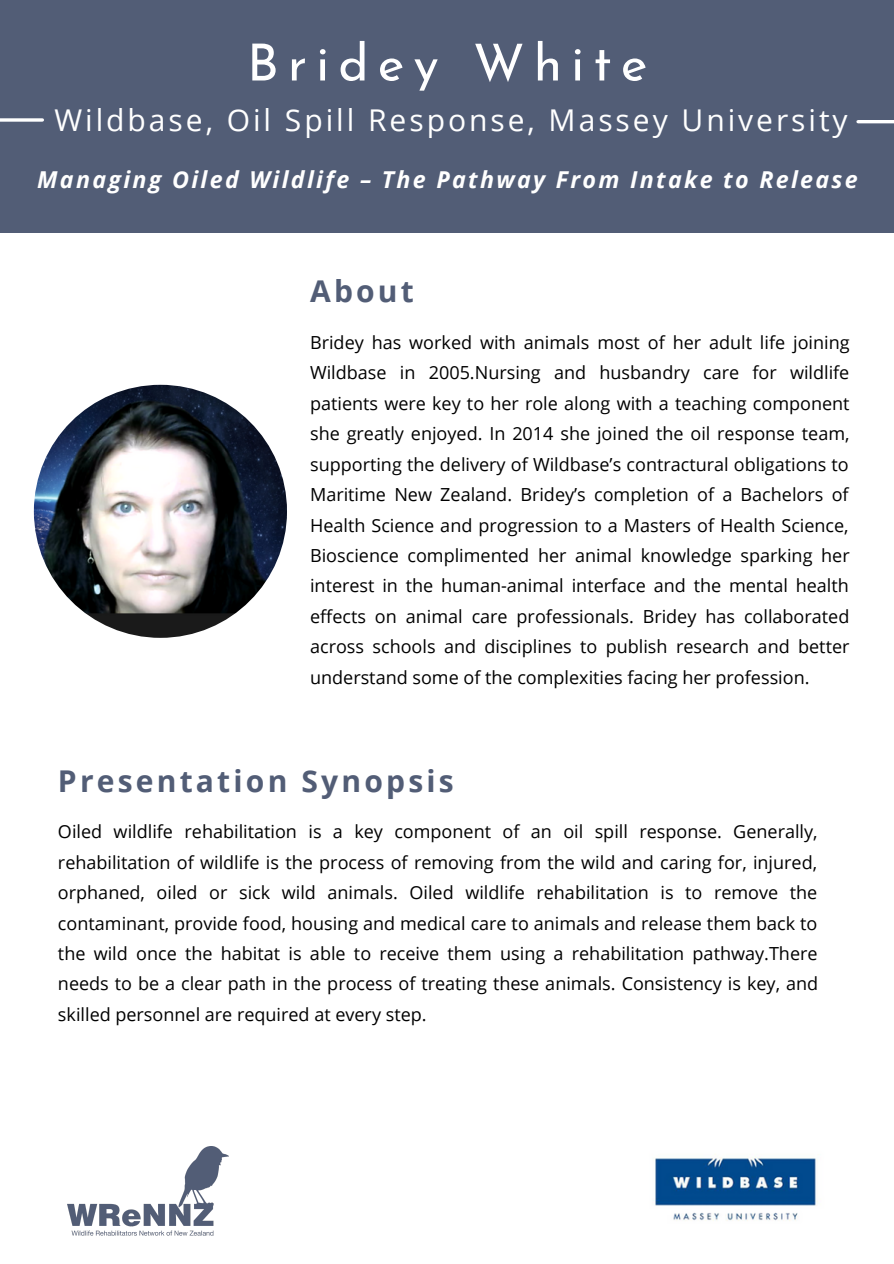
<style>
.page{position:relative;width:894px;height:1264px;background:#fff}
.page>*{position:absolute;margin:0;border:0;box-sizing:border-box;transform-origin:0 0}
.t1{font:51px "Josefin Sans";letter-spacing:.18em;color:#fff}
.t2{font:30px "Open Sans";letter-spacing:.1em;color:#fff}
.t3{font:700 30px "Open Sans";letter-spacing:.105em;color:#525d76}
.t4{font:italic 700 23.25px "Open Sans";letter-spacing:.1em;color:#fff}
.t5{font:18px/30.5px "Open Sans";color:#000;text-align:justify}
</style>
<div class="page">
<div style="left:0;top:0;width:893px;height:232px;background:#525d76"></div>
<svg style="left:0;top:118px;width:42px;height:4px"></svg>
<hr style="left:857px;top:120px;width:36px;height:3px;background:#fff">
<img style="left:67px;top:1146px;width:161px;height:90px">
<img style="left:34px;top:385px;width:253px;height:253px;border-radius:50%">
<img style="left:653px;top:1154px;width:165px;height:67px">
<p class="t1" style="left:247px;top:42px;width:402px">Bridey White</p>
<p class="t2" style="left:54px;top:99px;width:794px">Wildbase, Oil Spill Response, Massey University</p>
<p class="t4" style="left:37px;top:164px;width:821px">Managing Oiled Wildlife – The Pathway From Intake to Release</p>
<p class="t3" style="left:310px;top:270px;width:105px">About</p>
<p class="t5" style="left:310px;top:327px;width:541px">Bridey has worked with animals most of her adult life joining Wildbase in 2005.Nursing and husbandry care for wildlife patients were key to her role along with a teaching component she greatly enjoyed. In 2014 she joined the oil response team, supporting the delivery of Wildbase’s contractural obligations to Maritime New Zealand. Bridey’s completion of a Bachelors of Health Science and progression to a Masters of Health Science, Bioscience complimented her animal knowledge sparking her interest in the human-animal interface and the mental health effects on animal care professionals. Bridey has collaborated across schools and disciplines to publish research and better understand some of the complexities facing her profession.</p>
<p class="t3" style="left:58px;top:759px;width:397px">Presentation Synopsis</p>
<p class="t5" style="left:58px;top:816px;width:761px">Oiled wildlife rehabilitation is a key component of an oil spill response. Generally, rehabilitation of wildlife is the process of removing from the wild and caring for, injured, orphaned, oiled or sick wild animals. Oiled wildlife rehabilitation is to remove the contaminant, provide food, housing and medical care to animals and release them back to the wild once the habitat is able to receive them using a rehabilitation pathway.There needs to be a clear path in the process of treating these animals. Consistency is key, and skilled personnel are required at every step.</p>
</div>
